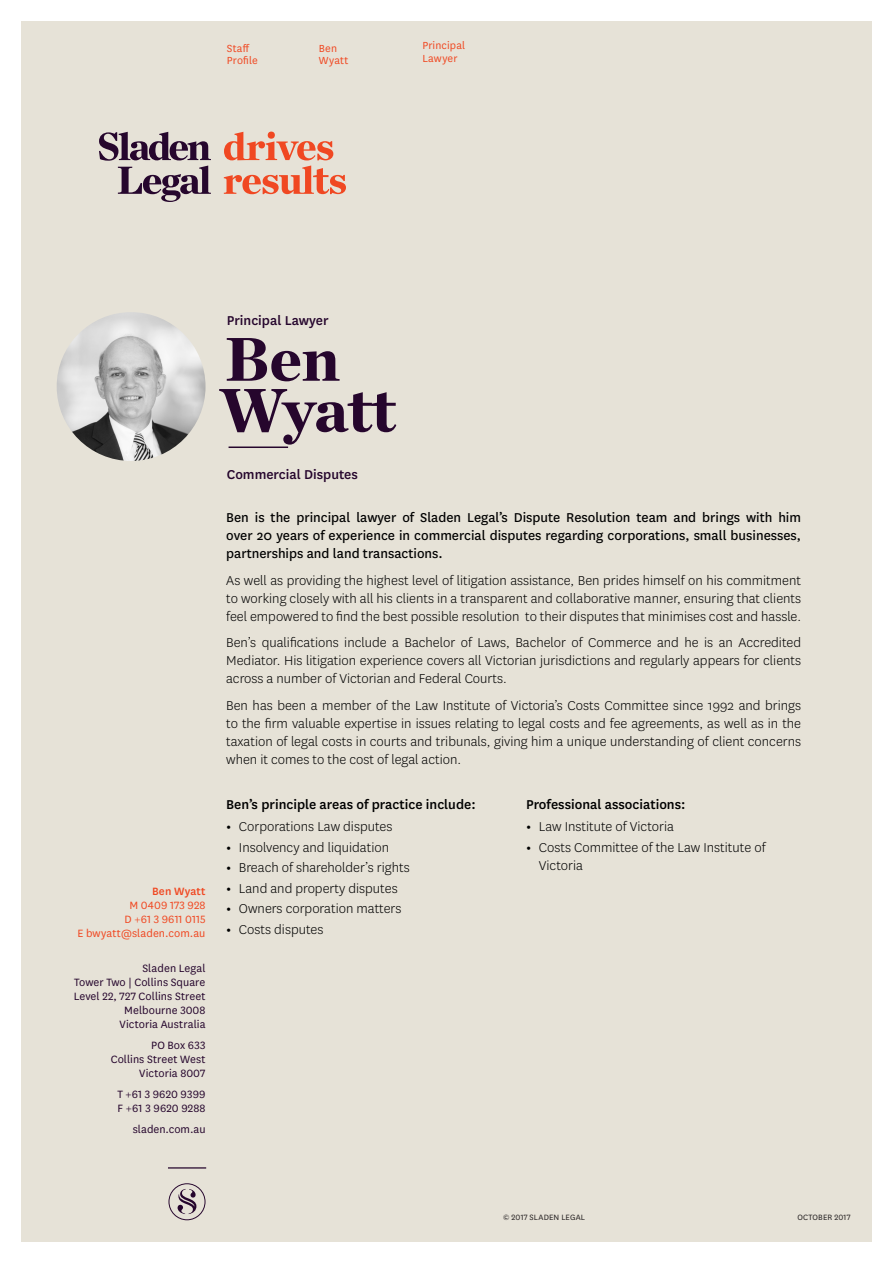
<style>
.page{position:relative;width:893px;height:1263px;background:#fff}
.page>*{position:absolute;margin:0;border:0;box-sizing:border-box;transform-origin:0 0}
.Sladen_Legal_title{font:900 63px/51px "Chronicle Deck";letter-spacing:-.015em;color:#26062d}
.Sladen_Legal_intro_t{font:300 15px/18px "National";color:#000;text-align:justify}
.Sladen_Legal_intro_t-2{font:15px/18px "National";color:#000;text-align:justify}
.Sladen_legal_bullete{font:500 15px "National";color:#000}
.Sladen_Legal_intro_t-3{font:500 15px "National";color:#26062d}
.t1{font:12.3px/13.8px "National";letter-spacing:.005em;color:#26062d;text-align:right}
.t2{font:12.3px/13.8px "National";letter-spacing:.005em;color:#f04822;text-align:right}
.t3{font:12px/12.8px "National";letter-spacing:.015em;color:#f04822}
.t4{font:9px "National";letter-spacing:.02em;color:#231f20}
.s1{font-weight:500}
.s2{font-weight:600}
</style>
<div class="page">
<div style="left:21px;top:21px;width:851px;height:1221px;background:#e6e2d7"></div>
<svg style="left:99px;top:132px;width:112px;height:70px"></svg>
<svg style="left:224px;top:132px;width:122px;height:62px"></svg>
<hr style="left:168px;top:1167px;width:38px;height:1px;background:#26062d">
<svg style="left:168px;top:1183px;width:38px;height:37px"></svg>
<img style="left:57px;top:312px;width:149px;height:149px;border-radius:74px">
<hr style="left:229px;top:446px;width:59px;height:2px;background:#26062d">
<p class="t3" style="left:227px;top:41px;width:32px">Staff<br>Profile</p>
<p class="t3" style="left:319px;top:41px;width:31px">Ben<br>Wyatt</p>
<p class="t3" style="left:422px;top:39px;width:44px">Principal<br>Lawyer</p>
<p class="t2" style="left:77px;top:884px;width:130px"><span class="s1">Ben Wyatt<br></span>M 0409 173 928<br>D +61 3 9611 0115<br>E bwyatt@sladen.com.au</p>
<p class="t1" style="left:74px;top:961px;width:133px">Sladen Legal<br>Tower Two | Collins Square<br>Level 22, 727 Collins Street<br>Melbourne 3008<br>Victoria Australia</p>
<p class="t1" style="left:111px;top:1038px;width:96px">PO Box 633<br>Collins Street West<br>Victoria 8007</p>
<p class="t1" style="left:117px;top:1087px;width:90px;text-align:left">T +61 3 9620 9399<br>F +61 3 9620 9288</p>
<p class="t1" style="left:133px;top:1122px;width:74px">sladen.com.au</p>
<p class="Sladen_Legal_intro_t-3" style="left:227px;top:310px;width:103px">Principal Lawyer</p>
<p class="Sladen_Legal_title" style="left:219px;top:330px;width:179px">Ben<br>Wyatt</p>
<p class="Sladen_Legal_intro_t-3" style="left:227px;top:464px;width:133px">Commercial Disputes</p>
<p class="Sladen_Legal_intro_t-2" style="left:226px;top:508px;width:576px">Ben is the principal lawyer of Sladen Legal’s Dispute Resolution team and brings with him over 20 years of experience in commercial disputes regarding corporations, small businesses, partnerships and land transactions.</p>
<p class="Sladen_Legal_intro_t" style="left:226px;top:571px;width:576px">As well as providing the highest level of litigation assistance, Ben prides himself on his commitment to working closely with all his clients in a transparent and collaborative manner, ensuring that clients feel empowered to find the best possible resolution to their disputes that minimises cost and hassle.</p>
<p class="Sladen_Legal_intro_t" style="left:226px;top:633px;width:576px">Ben’s qualifications include a Bachelor of Laws, Bachelor of Commerce and he is an Accredited Mediator. His litigation experience covers all Victorian jurisdictions and regularly appears for clients across a number of Victorian and Federal Courts.</p>
<p class="Sladen_Legal_intro_t" style="left:226px;top:696px;width:576px">Ben has been a member of the Law Institute of Victoria’s Costs Committee since 1992 and brings to the firm valuable expertise in issues relating to legal costs and fee agreements, as well as in the taxation of legal costs in courts and tribunals, giving him a unique understanding of client concerns when it comes to the cost of legal action.</p>
<p class="Sladen_legal_bullete" style="left:226px;top:794px;width:251px">Ben’s principle areas of practice include:</p>
<p class="Sladen_Legal_intro_t" style="left:226px;top:817px;width:168px"><span class="s2">•</span> Corporations Law disputes</p>
<p class="Sladen_Legal_intro_t" style="left:226px;top:838px;width:164px"><span class="s2">•</span> Insolvency and liquidation</p>
<p class="Sladen_Legal_intro_t" style="left:226px;top:858px;width:185px"><span class="s2">•</span> Breach of shareholder’s rights</p>
<p class="Sladen_Legal_intro_t" style="left:226px;top:879px;width:173px"><span class="s2">•</span> Land and property disputes</p>
<p class="Sladen_Legal_intro_t" style="left:226px;top:899px;width:177px"><span class="s2">•</span> Owners corporation matters</p>
<p class="Sladen_Legal_intro_t" style="left:226px;top:920px;width:99px"><span class="s2">•</span> Costs disputes</p>
<p class="Sladen_legal_bullete" style="left:526px;top:794px;width:161px">Professional associations:</p>
<p class="Sladen_Legal_intro_t" style="left:526px;top:817px;width:149px"><span class="s2">•</span> Law Institute of Victoria</p>
<p class="Sladen_Legal_intro_t" style="left:539px;top:838px;width:228px;text-indent:-13px"><span class="s2">•</span> Costs Committee of the Law Institute of<br>Victoria</p>
<p class="t4" style="left:503px;top:1212px;width:83px">© 2017 SLADEN LEGAL</p>
<p class="t4" style="left:797px;top:1212px;width:55px">OCTOBER 2017</p>
</div>
